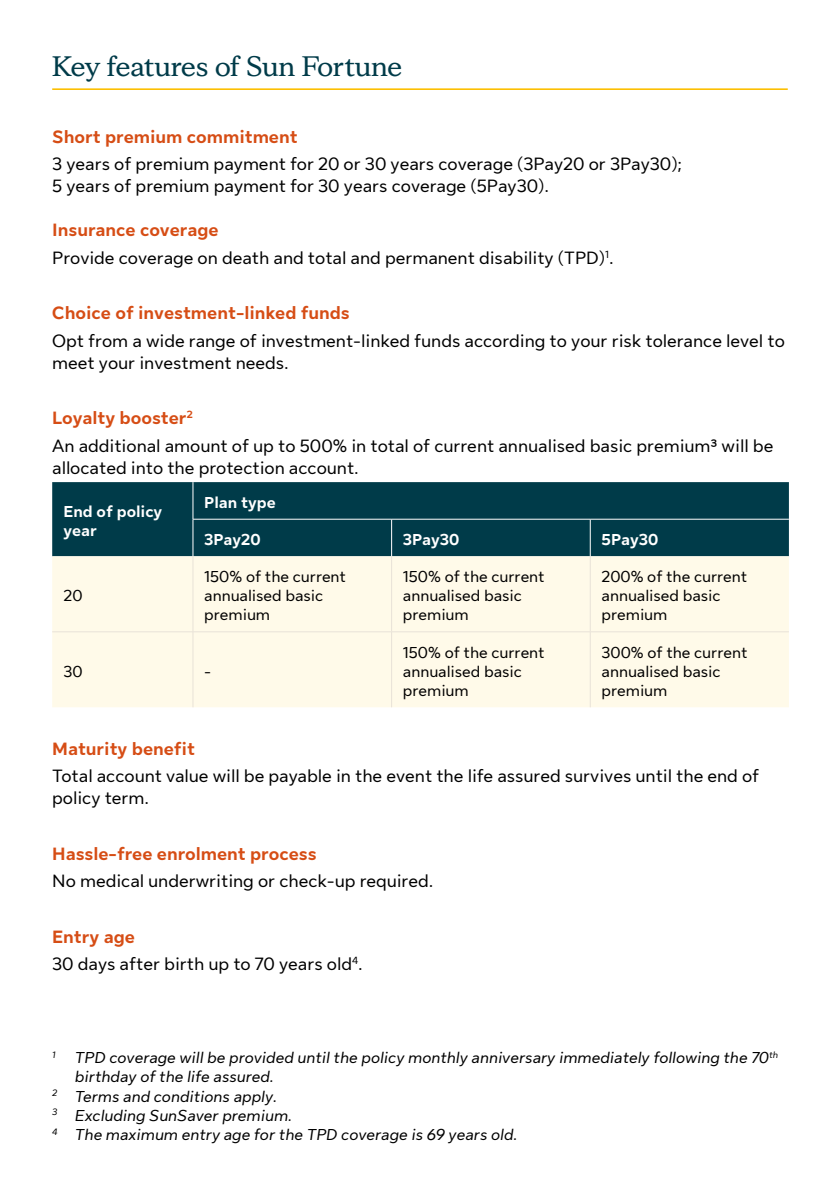
<style>
.page{position:relative;width:840px;height:1191px;background:#fff}
.page>*{position:absolute;margin:0;border:0;box-sizing:border-box;transform-origin:0 0}
.t1{font:700 28px "Sun Life New Display";color:#003b49}
.t2{font:18px/22px "Sun Life New Text";color:#000}
.t3{font:700 18px "Sun Life New Text";color:#d64d15}
.t4{font:italic 16px "Sun Life New Text";color:#000}
.t5{font:16px/19.2px "Sun Life New Text";color:#000}
.t6{font:700 16px/19.2px "Sun Life New Text";color:#fff}
.s1{font-weight:700;color:#d64d15}
</style>
<div class="page">
<hr style="left:52px;top:88px;width:735px;height:2px;background:#fcbf00">
<div style="left:52px;top:482px;width:736px;height:74px;background:#003b49"></div>
<div style="left:52px;top:556px;width:736px;height:151px;background:#fffae9"></div>
<hr style="left:192px;top:482px;width:1px;height:37px;background:#fff">
<hr style="left:193px;top:519px;width:198px;height:1px;background:#fff">
<hr style="left:192px;top:519px;width:1px;height:37px;background:#fff">
<hr style="left:391px;top:519px;width:199px;height:1px;background:#fff">
<hr style="left:391px;top:519px;width:1px;height:37px;background:#fff">
<hr style="left:590px;top:519px;width:198px;height:1px;background:#fff">
<hr style="left:589px;top:519px;width:1px;height:37px;background:#fff">
<hr style="left:192px;top:556px;width:1px;height:75px;background:#e8e2d8">
<hr style="left:391px;top:556px;width:1px;height:75px;background:#e8e2d8">
<hr style="left:589px;top:556px;width:1px;height:75px;background:#e8e2d8">
<hr style="left:52px;top:631px;width:141px;height:1px;background:#e8e2d8">
<hr style="left:193px;top:631px;width:198px;height:1px;background:#e8e2d8">
<hr style="left:192px;top:632px;width:1px;height:75px;background:#e8e2d8">
<hr style="left:391px;top:631px;width:199px;height:1px;background:#e8e2d8">
<hr style="left:391px;top:632px;width:1px;height:75px;background:#e8e2d8">
<hr style="left:590px;top:631px;width:198px;height:1px;background:#e8e2d8">
<hr style="left:589px;top:632px;width:1px;height:75px;background:#e8e2d8">
<h1 class="t1" style="left:52px;top:48px;width:351px">Key features of Sun Fortune</h1>
<p class="t3" style="left:52px;top:124px;width:247px">Short premium commitment</p>
<p class="t2" style="left:52px;top:152px;width:631px">3 years of premium payment for 20 or 30 years coverage (3Pay20 or 3Pay30);<br>5 years of premium payment for 30 years coverage (5Pay30).</p>
<p class="t2" style="left:52px;top:215px;width:562px;line-height:27.6px"><span class="s1">Insurance coverage<br></span>Provide coverage on death and total and permanent disability (TPD)<sup>1</sup>.</p>
<p class="t3" style="left:52px;top:300px;width:299px">Choice of investment-linked funds</p>
<p class="t2" style="left:52px;top:329px;width:733px">Opt from a wide range of investment-linked funds according to your risk tolerance level to meet your investment needs.</p>
<p class="t2" style="left:52px;top:403px;width:722px;line-height:27.6px"><span class="s1">Loyalty booster</span><sup>2<br></sup>An additional amount of up to 500% in total of current annualised basic premium³ will be</p>
<p class="t2" style="left:52px;top:456px;width:308px">allocated into the protection account.</p>
<p class="t6" style="left:63px;top:501px;width:100px">End of policy year</p>
<p class="t6" style="left:204px;top:492px;width:73px">Plan type</p>
<p class="t6" style="left:204px;top:529px;width:58px">3Pay20</p>
<p class="t6" style="left:403px;top:529px;width:58px">3Pay30</p>
<p class="t6" style="left:601px;top:529px;width:58px">5Pay30</p>
<p class="t5" style="left:63px;top:585px;width:20px">20</p>
<p class="t5" style="left:204px;top:566px;width:143px">150% of the current annualised basic premium</p>
<p class="t5" style="left:403px;top:566px;width:143px">150% of the current annualised basic premium</p>
<p class="t5" style="left:601px;top:566px;width:147px">200% of the current annualised basic premium</p>
<p class="t5" style="left:63px;top:660px;width:21px">30</p>
<p class="t5" style="left:204px;top:660px;width:9px">-</p>
<p class="t5" style="left:403px;top:641px;width:143px">150% of the current annualised basic premium</p>
<p class="t5" style="left:601px;top:641px;width:147px">300% of the current annualised basic premium</p>
<p class="t3" style="left:52px;top:736px;width:144px">Maturity benefit</p>
<p class="t2" style="left:52px;top:764px;width:708px">Total account value will be payable in the event the life assured survives until the end of policy term.</p>
<p class="t3" style="left:52px;top:841px;width:266px">Hassle-free enrolment process</p>
<p class="t2" style="left:52px;top:869px;width:382px">No medical underwriting or check-up required.</p>
<p class="t2" style="left:52px;top:921px;width:312px;line-height:27.6px"><span class="s1">Entry age<br></span>30 days after birth up to 70 years old<sup>4</sup>.</p>
<p class="t4" style="left:52px;top:1046px;width:727px"><sup>1</sup> TPD coverage will be provided until the policy monthly anniversary immediately following the 70<sup>th</sup></p>
<p class="t4" style="left:75px;top:1065px;width:200px">birthday of the life assured.</p>
<p class="t4" style="left:52px;top:1085px;width:226px"><sup>2</sup> Terms and conditions apply.</p>
<p class="t4" style="left:52px;top:1104px;width:241px"><sup>3</sup> Excluding SunSaver premium.</p>
<p class="t4" style="left:52px;top:1123px;width:466px"><sup>4</sup> The maximum entry age for the TPD coverage is 69 years old.</p>
</div>
